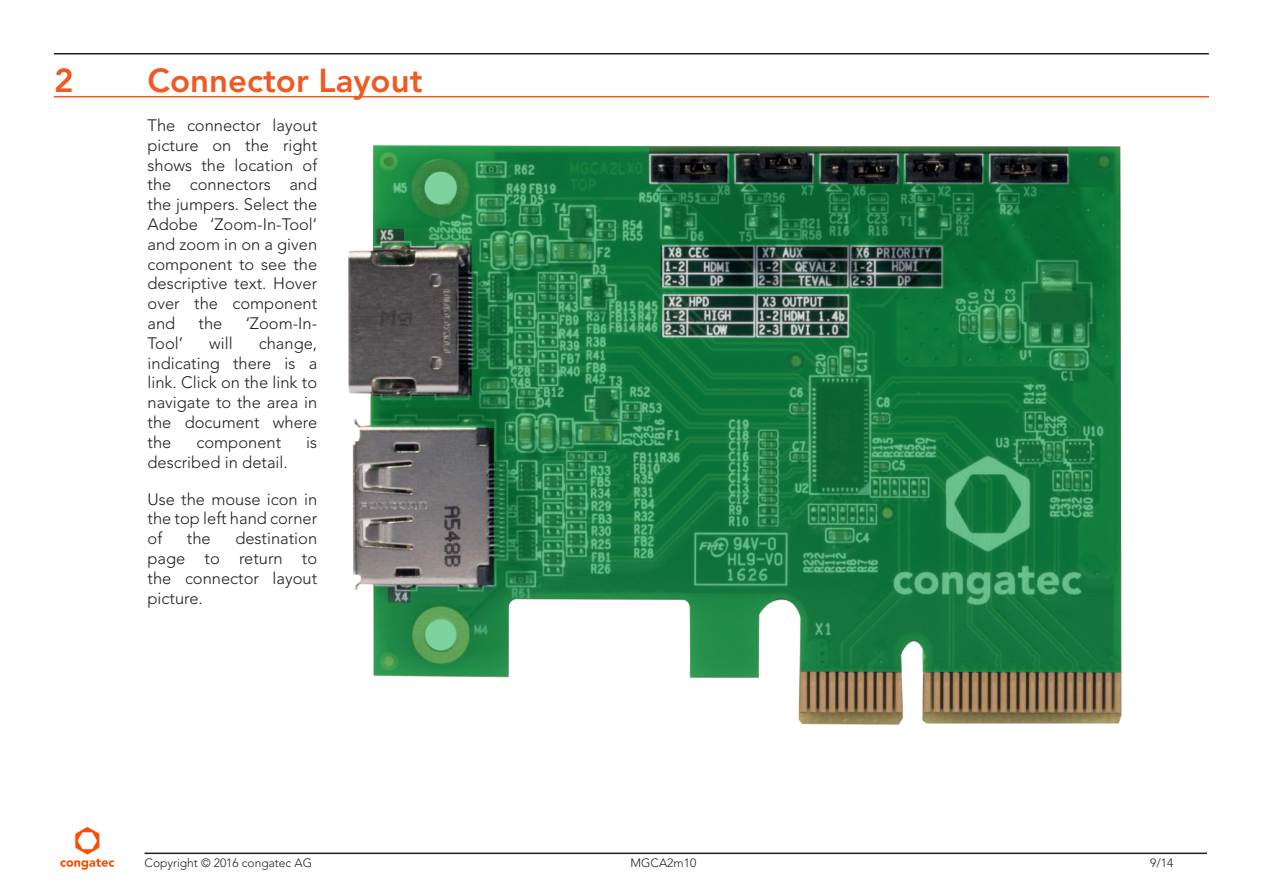
<style>
.page{position:relative;width:1263px;height:893px;background:#fff}
.page>*{position:absolute;margin:0;border:0;box-sizing:border-box;transform-origin:0 0}
.t1{font:800 33px "Avenir LT Std";color:#f05a22}
.t2{font:300 16.5px/19.8px "Avenir LT Std";color:#221f1f;text-align:justify}
.t3{font:300 12px "Avenir LT Std";color:#221f1f}
</style>
<div class="page">
<hr style="left:54px;top:53px;width:1155px;height:1px;background:#221f1f">
<hr style="left:145px;top:852px;width:1062px;height:2px;background:#221f1f">
<svg style="left:60px;top:827px;width:54px;height:43px"></svg>
<hr style="left:54px;top:96px;width:1155px;height:1px;background:#f05a22">
<img style="left:348px;top:250px;width:774px;height:475px">
<svg style="left:370px;top:145px;width:751px;height:532px;background:#337e51"></svg>
<h1 class="t1" style="left:54px;top:67px;width:21px">2</h1>
<h1 class="t1" style="left:148px;top:67px;width:276px">Connector Layout</h1>
<p class="t2" style="left:148px;top:117px;width:171px">The connector layout picture on the right shows the location of the connectors and the jumpers. Select the Adobe ‘Zoom-In-Tool’ and zoom in on a given component to see the descriptive text. Hover over the component and</p>
<p class="t2" style="left:199px;top:315px;width:25px">the</p>
<p class="t2" style="left:246px;top:315px;width:73px">‘Zoom-In-</p>
<p class="t2" style="left:148px;top:334px;width:37px">Tool’</p>
<p class="t2" style="left:209px;top:334px;width:25px">will</p>
<p class="t2" style="left:148px;top:334px;width:171px;text-indent:111px">change, indicating there is a link. Click on the link to navigate to the area in the document where the</p>
<p class="t2" style="left:196px;top:433px;width:86px">component</p>
<p class="t2" style="left:306px;top:433px;width:12px">is</p>
<p class="t2" style="left:148px;top:453px;width:142px">described in detail.</p>
<p class="t2" style="left:148px;top:490px;width:171px">Use the mouse icon in the top left hand corner of</p>
<p class="t2" style="left:148px;top:530px;width:171px;text-indent:88px">destination page to return to the connector layout picture.</p>
<p class="t2" style="left:187px;top:530px;width:25px">the</p>
<p class="t3" style="left:145px;top:858px;width:169px">Copyright © 2016 congatec AG</p>
<p class="t3" style="left:631px;top:858px;width:67px">MGCA2m10</p>
<p class="t3" style="left:1150px;top:858px;width:25px">9/14</p>
</div>
